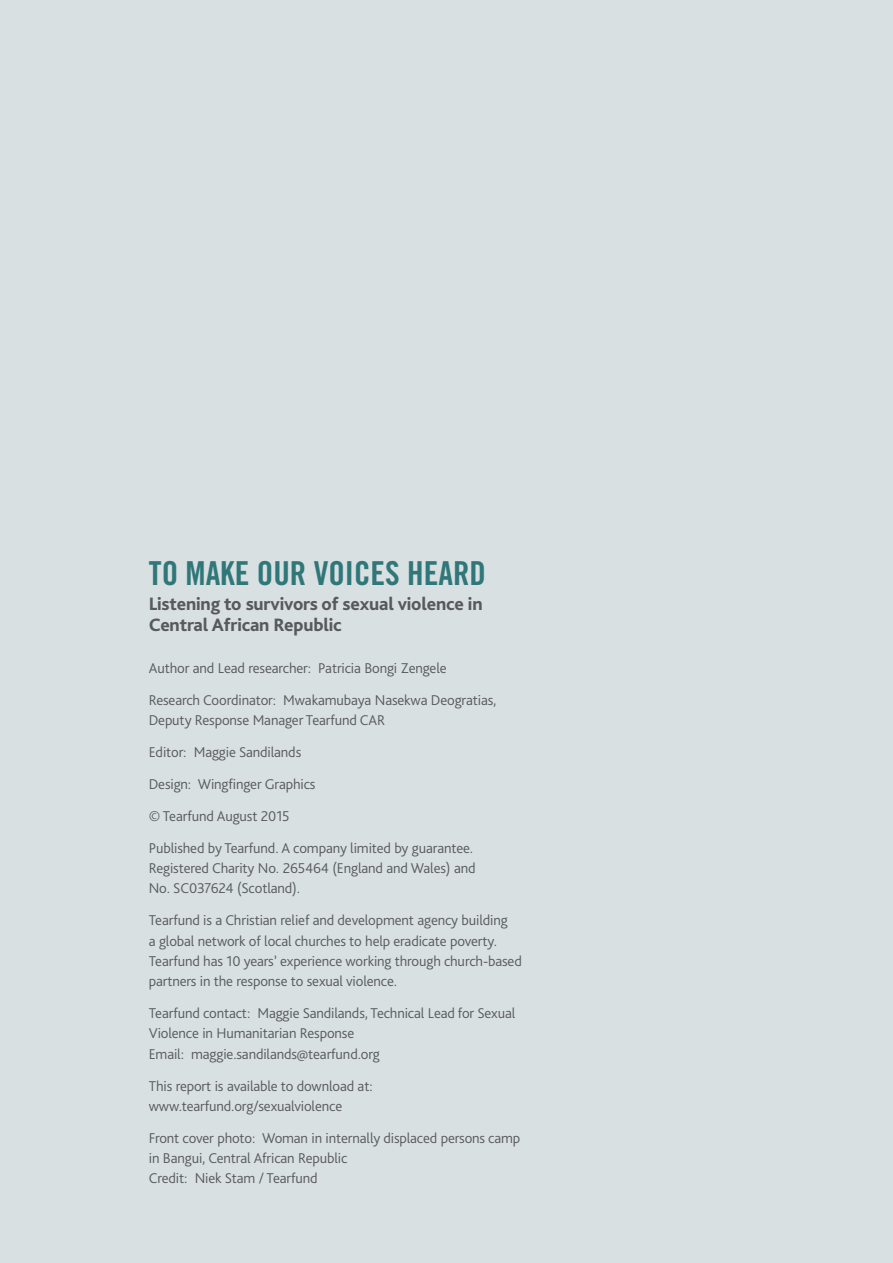
<style>
.page{position:relative;width:893px;height:1263px;background:#d9e0e1}
.page>*{position:absolute;margin:0;border:0;box-sizing:border-box;transform-origin:0 0}
.t1{font:33px "Trade Gothic Bold Cond Twenty";color:#307779}
.t2{font:800 18.75px/21px "Bliss Pro";letter-spacing:-.01em;color:#58595b}
.t3{font:300 14.85px/20.2px "Bliss Pro";letter-spacing:-.01em;color:#58595b}
</style>
<div class="page">
<h1 class="t1" style="left:149px;top:553px;width:339px">TO MAKE OUR VOICES HEARD</h1>
<p class="t2" style="left:149px;top:593px;width:335px">Listening to survivors of sexual violence in<br>Central African Republic</p>
<p class="t3" style="left:149px;top:652px;width:349px;line-height:32px">Author and Lead researcher: Patricia Bongi Zengele<br>Research Coordinator: Mwakamubaya Nasekwa Deogratias,</p>
<p class="t3" style="left:149px;top:704px;width:326px;line-height:32px">Deputy Response Manager Tearfund CAR<br>Editor: Maggie Sandilands<br>Design: Wingfinger Graphics<br>© Tearfund August 2015<br>Published by Tearfund. A company limited by guarantee.</p>
<p class="t3" style="left:149px;top:858px;width:328px">Registered Charity No. 265464 (England and Wales) and<br>No. SC037624 (Scotland).</p>
<p class="t3" style="left:149px;top:910px;width:375px">Tearfund is a Christian relief and development agency building<br>a global network of local churches to help eradicate poverty.<br>Tearfund has 10 years’ experience working through church-based partners in the response to sexual violence.</p>
<p class="t3" style="left:149px;top:1003px;width:368px">Tearfund contact: Maggie Sandilands, Technical Lead for Sexual<br>Violence in Humanitarian Response<br>Email: maggie.sandilands@tearfund.org</p>
<p class="t3" style="left:149px;top:1075px;width:225px">This report is available to download at: www.tearfund.org/sexualviolence</p>
<p class="t3" style="left:149px;top:1127px;width:373px">Front cover photo: Woman in internally displaced persons camp in Bangui, Central African Republic<br>Credit: Niek Stam / Tearfund</p>
</div>
